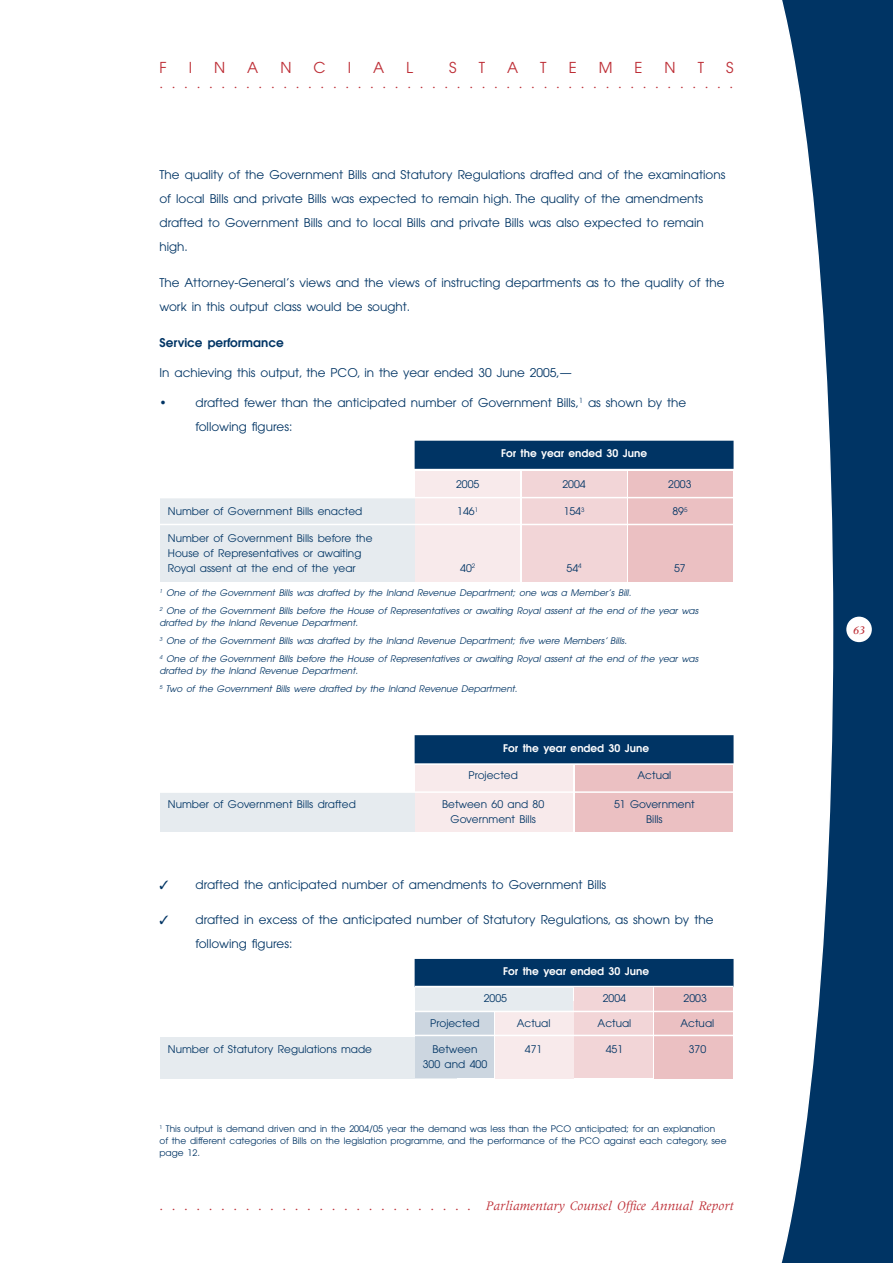
<style>
.page{position:relative;width:893px;height:1263px;background:#fff}
.page>*{position:absolute;margin:0;border:0;box-sizing:border-box;transform-origin:0 0}
.t1{font:15px "Avant Garde";color:#bd2d35}
.t2{font:italic 13.5px "Meridien";color:#bd2d35}
.t3{font:13.5px "Meridien";color:#bd2d35}
.t4{font:12px/24px "Avant Garde";color:#003464}
.t5{font:600 12px "Avant Garde";color:#003464}
.t6{font:italic 500 12px "Meridien";color:#bd2d35}
.t7{font:10.5px/15px "Avant Garde";color:#003464}
.t8{font:600 10.5px "Avant Garde";color:#fff}
.t9{font:italic 9px/17.9px "Avant Garde";color:#003464}
.t10{font:9px/12px "Avant Garde";color:#003464}
.s1{font-style:italic}
.s2{font-style:normal}
</style>
<div class="page">
<div style="left:833px;top:0;width:60px;height:1263px;background:#003464"></div>
<div style="left:846px;top:617px;width:26px;height:25px;background:#fff;border-radius:50%"></div>
<svg style="left:631px;top:0;width:202px;height:1263px"></svg>
<div style="left:160px;top:1037px;width:296px;height:41px;background:#e6ebef"></div>
<div style="left:415px;top:988px;width:79px;height:90px;background:#ccd6e0"></div>
<div style="left:495px;top:1001px;width:78px;height:77px;background:#f8eaeb"></div>
<div style="left:655px;top:987px;width:78px;height:91px;background:#ebc0c2"></div>
<div style="left:415px;top:988px;width:158px;height:23px;background:#e6ebef"></div>
<div style="left:575px;top:987px;width:78px;height:91px;background:#f2d5d7"></div>
<hr style="left:415px;top:1011px;width:319px;height:1px;background:#fff">
<hr style="left:415px;top:1035px;width:319px;height:1px;background:#fff">
<div style="left:415px;top:960px;width:318px;height:26px;background:#003464"></div>
<div style="left:415px;top:959px;width:319px;height:28px;border:2px solid #003464"></div>
<hr style="left:415px;top:986px;width:319px;height:1px;background:#fff">
<div style="left:415px;top:736px;width:318px;height:26px;background:#003464"></div>
<div style="left:415px;top:735px;width:319px;height:28px;border:2px solid #003464"></div>
<div style="left:160px;top:792px;width:262px;height:40px;background:#e6ebef"></div>
<div style="left:415px;top:765px;width:158px;height:67px;background:#f8eaeb"></div>
<div style="left:575px;top:765px;width:158px;height:67px;background:#ebc0c2"></div>
<hr style="left:159px;top:791px;width:575px;height:2px;background:#fff">
<div style="left:415px;top:441px;width:318px;height:27px;background:#003464"></div>
<div style="left:415px;top:441px;width:319px;height:28px;border:2px solid #003464"></div>
<div style="left:160px;top:498px;width:258px;height:84px;background:#e6ebef"></div>
<div style="left:415px;top:471px;width:105px;height:111px;background:#f8eaeb"></div>
<div style="left:628px;top:471px;width:105px;height:111px;background:#ebc0c2"></div>
<div style="left:522px;top:471px;width:104px;height:111px;background:#f2d5d7"></div>
<hr style="left:159px;top:497px;width:575px;height:1px;background:#fff">
<hr style="left:159px;top:524px;width:575px;height:1px;background:#fff">
<p class="t1" style="left:159px;top:59px;width:9px">F</p>
<p class="t1" style="left:189px;top:59px;width:5px">I</p>
<p class="t1" style="left:214px;top:59px;width:13px">N</p>
<p class="t1" style="left:247px;top:59px;width:13px">A</p>
<p class="t1" style="left:280px;top:59px;width:13px">N</p>
<p class="t1" style="left:313px;top:59px;width:14px">C</p>
<p class="t1" style="left:348px;top:59px;width:5px">I</p>
<p class="t1" style="left:373px;top:59px;width:13px">A</p>
<p class="t1" style="left:406px;top:59px;width:8px">L</p>
<p class="t1" style="left:449px;top:59px;width:9px">S</p>
<p class="t1" style="left:479px;top:59px;width:8px">T</p>
<p class="t1" style="left:507px;top:59px;width:13px">A</p>
<p class="t1" style="left:540px;top:59px;width:8px">T</p>
<p class="t1" style="left:569px;top:59px;width:10px">E</p>
<p class="t1" style="left:599px;top:59px;width:15px">M</p>
<p class="t1" style="left:634px;top:59px;width:10px">E</p>
<p class="t1" style="left:665px;top:59px;width:13px">N</p>
<p class="t1" style="left:698px;top:59px;width:8px">T</p>
<p class="t1" style="left:726px;top:59px;width:9px">S</p>
<p class="t3" style="left:159px;top:76px;width:575px">...............................................</p>
<p class="t4" style="left:159px;top:163px;width:567px">The quality of the Government Bills and Statutory Regulations drafted and of the examinations of local Bills and private Bills was expected to remain high. The quality of the amendments drafted to Government Bills and to local Bills and private Bills was also expected to remain high.</p>
<p class="t4" style="left:159px;top:271px;width:567px">The Attorney-General’s views and the views of instructing departments as to the quality of the work in this output class would be sought.</p>
<p class="t5" style="left:159px;top:335px;width:126px">Service performance</p>
<p class="t4" style="left:159px;top:361px;width:414px">In achieving this output, the PCO, in the year ended 30 June 2005,—</p>
<p class="t4" style="left:195px;top:391px;width:492px;text-indent:-36px">• drafted fewer than the anticipated number of Government Bills,<sup>1</sup> as shown by the following figures:</p>
<p class="t8" style="left:501px;top:446px;width:147px">For the year ended 30 June</p>
<p class="t7" style="left:456px;top:477px;width:25px">2005</p>
<p class="t7" style="left:562px;top:477px;width:25px">2004</p>
<p class="t7" style="left:668px;top:477px;width:25px">2003</p>
<p class="t7" style="left:168px;top:504px;width:196px">Number of Government Bills enacted</p>
<p class="t7" style="left:457px;top:504px;width:22px">146<sup>1</sup></p>
<p class="t7" style="left:564px;top:504px;width:22px">154<sup>3</sup></p>
<p class="t7" style="left:672px;top:504px;width:17px">89<sup>5</sup></p>
<p class="t7" style="left:168px;top:531px;width:206px">Number of Government Bills before the<br>House of Representatives or awaiting<br>Royal assent at the end of the year</p>
<p class="t7" style="left:460px;top:561px;width:17px">40<sup>2</sup></p>
<p class="t7" style="left:567px;top:561px;width:17px">54<sup>4</sup></p>
<p class="t7" style="left:674px;top:561px;width:13px">57</p>
<p class="t9" style="left:159px;top:584px;width:540px"><sup>1</sup> One of the Government Bills was drafted by the Inland Revenue Department; one was a Member’s Bill.<br><sup>2</sup> One of the Government Bills before the House of Representatives or awaiting Royal assent at the end of the year was</p>
<p class="t9" style="left:159px;top:614px;width:540px">drafted by the Inland Revenue Department.<br><sup>3</sup> One of the Government Bills was drafted by the Inland Revenue Department; five were Members’ Bills.<br><sup>4</sup> One of the Government Bills before the House of Representatives or awaiting Royal assent at the end of the year was</p>
<p class="t9" style="left:159px;top:661px;width:359px">drafted by the Inland Revenue Department.<br><sup>5</sup> Two of the Government Bills were drafted by the Inland Revenue Department.</p>
<p class="t8" style="left:503px;top:741px;width:147px">For the year ended 30 June</p>
<p class="t7" style="left:469px;top:767px;width:51px">Projected</p>
<p class="t7" style="left:637px;top:767px;width:35px">Actual</p>
<p class="t7" style="left:168px;top:796px;width:189px">Number of Government Bills drafted</p>
<p class="t7" style="left:442px;top:796px;width:104px">Between 60 and 80</p>
<p class="t7" style="left:614px;top:796px;width:82px">51 Government</p>
<p class="t7" style="left:451px;top:811px;width:87px">Government Bills</p>
<p class="t7" style="left:646px;top:811px;width:18px">Bills</p>
<p class="t4" style="left:159px;top:872px;width:448px">✓ drafted the anticipated number of amendments to Government Bills</p>
<p class="t4" style="left:195px;top:908px;width:520px;text-indent:-36px">✓ drafted in excess of the anticipated number of Statutory Regulations, as shown by the following figures:</p>
<p class="t8" style="left:503px;top:965px;width:147px">For the year ended 30 June</p>
<p class="t7" style="left:484px;top:991px;width:25px">2005</p>
<p class="t7" style="left:603px;top:991px;width:25px">2004</p>
<p class="t7" style="left:684px;top:991px;width:25px">2003</p>
<p class="t7" style="left:430px;top:1016px;width:51px">Projected</p>
<p class="t7" style="left:517px;top:1016px;width:35px">Actual</p>
<p class="t7" style="left:598px;top:1016px;width:35px">Actual</p>
<p class="t7" style="left:680px;top:1016px;width:35px">Actual</p>
<p class="t7" style="left:168px;top:1041px;width:206px">Number of Statutory Regulations made</p>
<p class="t7" style="left:432px;top:1041px;width:46px">Between</p>
<p class="t7" style="left:525px;top:1041px;width:19px">471</p>
<p class="t7" style="left:606px;top:1041px;width:19px">451</p>
<p class="t7" style="left:689px;top:1041px;width:19px">370</p>
<p class="t7" style="left:423px;top:1056px;width:66px">300 and 400</p>
<p class="t10" style="left:159px;top:1123px;width:569px"><sup>1</sup> This output is demand driven and in the 2004/05 year the demand was less than the PCO anticipated; for an explanation<br>of the different categories of Bills on the legislation programme, and the performance of the PCO against each category, see page 12<span class="s1">.</span></p>
<p class="t2" style="left:159px;top:1198px;width:576px"><span class="s2">. . . . . . . . . . . . . . . . . . . . . . . . . .</span> Parliamentary Counsel Office Annual Report</p>
<p class="t6" style="left:853px;top:623px;width:7px">63</p>
</div>
